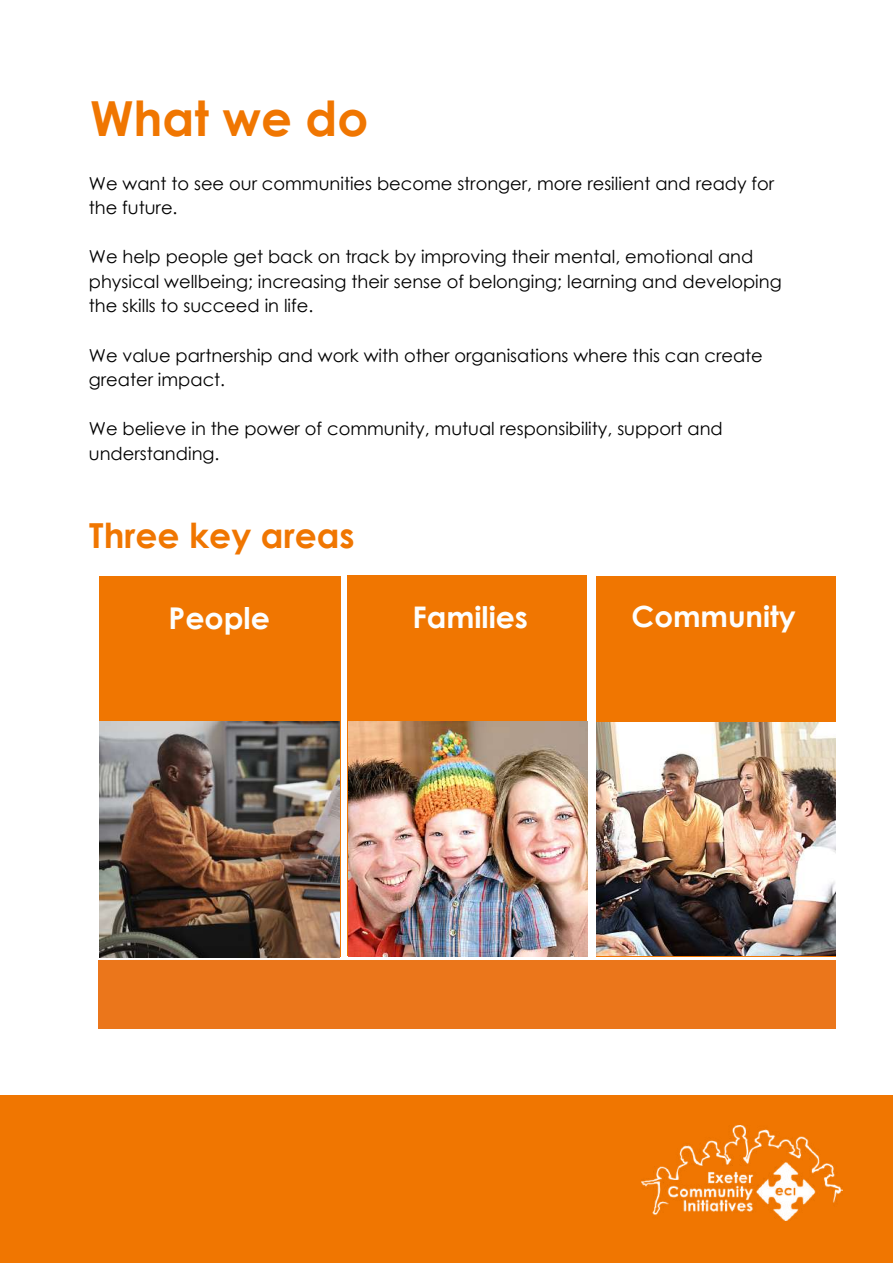
<style>
.page{position:relative;width:893px;height:1264px;background:#fff}
.page>*{position:absolute;margin:0;border:0;box-sizing:border-box;transform-origin:0 0}
.t1{font:700 48.3px "Century Gothic";color:#f07601}
.t2{font:700 34.5px "Century Gothic";color:#f07601}
.t3{font:700 30px "Century Gothic";color:#fdfefd}
.t4{font:700 29.85px "Century Gothic";color:#fdfefd}
.t5{font:700 29.25px "Century Gothic";color:#fdfefd}
.t6{font:17.85px/24.6px "Century Gothic";color:#000}
</style>
<div class="page">
<div style="left:99px;top:576px;width:241px;height:381px;background:#f07601"></div>
<div style="left:347px;top:575px;width:240px;height:381px;background:#f07601"></div>
<div style="left:596px;top:576px;width:239px;height:381px;background:#f07601"></div>
<img style="left:99px;top:721px;width:241px;height:236px">
<img style="left:596px;top:722px;width:239px;height:233px">
<img style="left:349px;top:721px;width:238px;height:235px">
<div style="left:99px;top:960px;width:736px;height:68px;background:#eb761b"></div>
<div style="left:0;top:1094px;width:892px;height:168px;background:#f07601"></div>
<img style="left:641px;top:1125px;width:201px;height:95px">
<h1 class="t1" style="left:90px;top:87px;width:280px">What we do</h1>
<p class="t6" style="left:89px;top:170px;width:686px">We want to see our communities become stronger, more resilient and ready for the future.</p>
<p class="t6" style="left:89px;top:244px;width:694px">We help people get back on track by improving their mental, emotional and physical wellbeing; increasing their sense of belonging; learning and developing the skills to succeed in life.</p>
<p class="t6" style="left:89px;top:342px;width:675px">We value partnership and work with other organisations where this can create greater impact.</p>
<p class="t6" style="left:89px;top:416px;width:635px">We believe in the power of community, mutual responsibility, support and understanding.</p>
<h2 class="t2" style="left:89px;top:513px;width:267px">Three key areas</h2>
<h3 class="t3" style="left:169px;top:598px;width:103px">People</h3>
<h3 class="t4" style="left:412px;top:598px;width:117px">Families</h3>
<h3 class="t5" style="left:631px;top:598px;width:166px">Community</h3>
</div>
